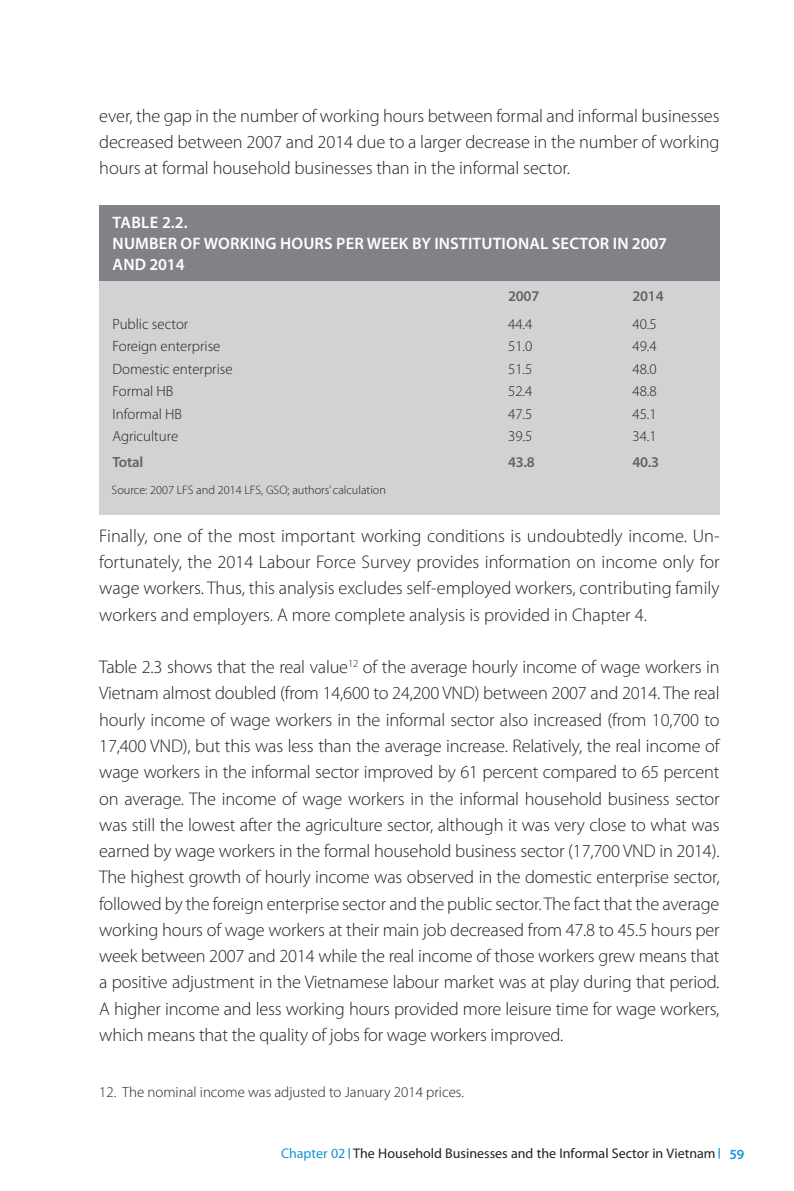
<style>
.page{position:relative;width:794px;height:1191px;background:#fff}
.page>*{position:absolute;margin:0;border:0;box-sizing:border-box;transform-origin:0 0}
.t1{font:300 18.38px/26.2px "Myriad Pro";letter-spacing:-.005em;color:#231f20;text-align:justify}
.t2{font:600 16.62px/21px "Myriad Pro";letter-spacing:.01em;color:#fff}
.t3{font:300 14.88px "Myriad Pro";color:#231f20}
.t4{font:600 14.88px "Myriad Pro";letter-spacing:-.015em;color:#636366}
.t5{font:14px "Myriad Pro";color:#231f20}
.t6{font:300 12.25px "Myriad Pro";color:#231f20}
.s1{color:#1197d6}
.s2{font-weight:900;font-size:10.5px;color:#1197d6}
.s3{font-weight:600;color:#1197d6}
</style>
<div class="page">
<div style="left:99px;top:273px;width:620px;height:241px;background:#d1d2d4"></div>
<div style="left:99px;top:206px;width:620px;height:75px;background:#808285"></div>
<p class="t1" style="left:99px;top:102px;width:622px">ever, the gap in the number of working hours between formal and informal businesses decreased between 2007 and 2014 due to a larger decrease in the number of working hours at formal household businesses than in the informal sector.</p>
<p class="t2" style="left:113px;top:211px;width:13px">TABL</p>
<p class="t2" style="left:113px;top:211px;width:179px;text-indent:37px">E 2.2.<br>NUMBER OF WOR KIN G HOURS</p>
<p class="t2" style="left:336px;top:232px;width:108px">PER WEEK BY INSTITUTIONAL</p>
<p class="t2" style="left:552px;top:232px;width:21px">SECTOR</p>
<p class="t2" style="left:613px;top:232px;width:56px">IN 2007</p>
<p class="t2" style="left:113px;top:253px;width:5px">AND</p>
<p class="t2" style="left:149px;top:253px;width:37px">2014</p>
<p class="t4" style="left:508px;top:287px;width:33px">2007</p>
<p class="t4" style="left:632px;top:287px;width:33px">2014</p>
<p class="t3" style="left:112px;top:315px;width:77px">Public sector</p>
<p class="t3" style="left:508px;top:315px;width:26px">44.4</p>
<p class="t3" style="left:632px;top:315px;width:26px">40.5</p>
<p class="t3" style="left:112px;top:337px;width:110px">Foreign enterprise</p>
<p class="t3" style="left:508px;top:337px;width:26px">51.0</p>
<p class="t3" style="left:632px;top:337px;width:26px">49.4</p>
<p class="t3" style="left:112px;top:360px;width:122px">Domestic enterprise</p>
<p class="t3" style="left:508px;top:360px;width:26px">51.5</p>
<p class="t3" style="left:632px;top:360px;width:26px">48.0</p>
<p class="t3" style="left:112px;top:382px;width:63px">Formal HB</p>
<p class="t3" style="left:508px;top:382px;width:26px">52.4</p>
<p class="t3" style="left:632px;top:382px;width:26px">48.8</p>
<p class="t3" style="left:112px;top:405px;width:71px">Informal HB</p>
<p class="t3" style="left:508px;top:405px;width:26px">47.5</p>
<p class="t3" style="left:632px;top:405px;width:26px">45.1</p>
<p class="t3" style="left:112px;top:427px;width:67px">Agriculture</p>
<p class="t3" style="left:508px;top:427px;width:26px">39.5</p>
<p class="t3" style="left:632px;top:427px;width:26px">34.1</p>
<p class="t4" style="left:112px;top:452px;width:32px">TOTAL</p>
<p class="t4" style="left:508px;top:452px;width:28px">43.8</p>
<p class="t4" style="left:632px;top:452px;width:28px">40.3</p>
<p class="t6" style="left:112px;top:483px;width:276px">Source: 2007 LFS and 2014 LFS, GSO; authors’ calculation</p>
<p class="t1" style="left:99px;top:522px;width:622px">Finally, one of the most important working conditions is undoubtedly income. Un&shy;fortunately, the 2014 Labour Force Survey provides information on income only for wage workers. Thus, this analysis excludes self-employed workers, contributing family workers and employers. A more complete analysis is provided in Chapter 4.</p>
<p class="t1" style="left:99px;top:654px;width:622px">Table 2.3 shows that the real value<sup>12</sup> of the average hourly income of wage workers in Vietnam almost doubled (from 14,600 to 24,200 VND) between 2007 and 2014. The real hourly income of wage workers in the informal sector also increased (from 10,700 to 17,400 VND), but this was less than the average increase. Relatively, the real income of wage workers in the informal sector improved by 61 percent compared to 65 percent on average. The income of wage workers in the informal household business sector was still the lowest after the agriculture sector, although it was very close to what was earned by wage workers in the formal household business sector (17,700 VND in 2014).<br>The highest growth of hourly income was observed in the domestic enterprise sector, followed by the foreign enterprise sector and the public sector. The fact that the average working hours of wage workers at their main job decreased from 47.8 to 45.5 hours per week between 2007 and 2014 while the real income of those workers grew means that a positive adjustment in the Vietnamese labour market was at play during that period.<br>A higher income and less working hours provided more leisure time for wage workers, which means that the quality of jobs for wage workers improved.</p>
<p class="t3" style="left:99px;top:1082px;width:366px">12. The nominal income was adjusted to January 2014 prices.</p>
<p class="t5" style="left:281px;top:1144px;width:465px"><span class="s1">Chapter 02</span> <span class="s2">|</span> The Household Businesses and the Informal Sector in Vietnam <span class="s2">|</span> <span class="s3">59</span></p>
</div>
